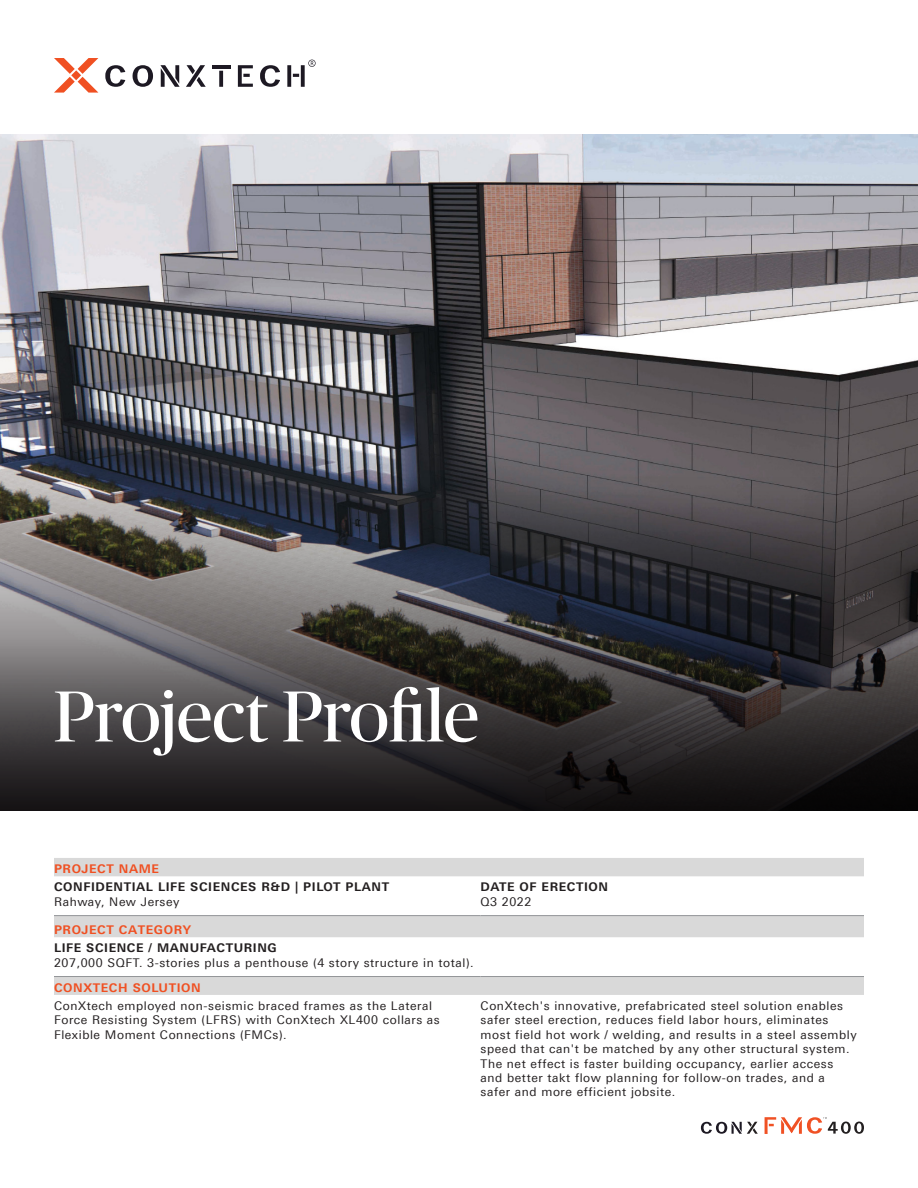
<style>
.page{position:relative;width:918px;height:1188px;background:#fff}
.page>*{position:absolute;margin:0;border:0;box-sizing:border-box;transform-origin:0 0}
.Cover_-_title{font:72px "Publico Banner";color:#fff}
.t1{font:12px/14.4px "Linotype Univers 430";letter-spacing:.05em;color:#231f20}
.t2{font:700 12px "Linotype Univers 630";letter-spacing:.05em;color:#231f20}
.t3{font:700 12px "Linotype Univers 630";letter-spacing:.05em;color:#f05022}
</style>
<div class="page">
<img style="left:0;top:135px;width:918px;height:342px">
<svg style="left:0;top:477px;width:918px;height:156px;background:#4e4d51"></svg>
<svg style="left:0;top:633px;width:918px;height:178px;background:#353233"></svg>
<svg style="left:54px;top:858px;width:810px;height:137px"></svg>
<hr style="left:54px;top:915px;width:427px;height:1px;background:#939598">
<hr style="left:481px;top:915px;width:383px;height:1px;background:#939598">
<hr style="left:54px;top:976px;width:427px;height:1px;background:#939598">
<hr style="left:481px;top:976px;width:383px;height:1px;background:#939598">
<svg style="left:105px;top:65px;width:20px;height:22px"></svg>
<svg style="left:133px;top:65px;width:20px;height:22px"></svg>
<svg style="left:160px;top:65px;width:20px;height:22px"></svg>
<hr style="left:212px;top:65px;width:19px;height:4px;background:#1d1923">
<svg style="left:260px;top:65px;width:20px;height:22px"></svg>
<svg style="left:186px;top:65px;width:20px;height:22px"></svg>
<svg style="left:219px;top:71px;width:4px;height:16px"></svg>
<svg style="left:238px;top:65px;width:15px;height:22px"></svg>
<svg style="left:54px;top:58px;width:44px;height:35px"></svg>
<svg style="left:287px;top:60px;width:29px;height:27px"></svg>
<svg style="left:701px;top:1122px;width:57px;height:12px"></svg>
<svg style="left:765px;top:1117px;width:99px;height:17px"></svg>
<p class="Cover_-_title" style="left:54px;top:668px;width:426px">Project Profile</p>
<p class="t3" style="left:54px;top:862px;width:107px">PROJECT NAME</p>
<p class="t2" style="left:54px;top:880px;width:337px">CONFIDENTIAL LIFE SCIENCES R&amp;D | PILOT PLANT</p>
<p class="t1" style="left:54px;top:894px;width:127px">Rahway, New Jersey</p>
<p class="t2" style="left:481px;top:880px;width:129px">DATE OF ERECTION</p>
<p class="t1" style="left:481px;top:894px;width:52px">Q3 2022</p>
<p class="t3" style="left:54px;top:923px;width:139px">PROJECT CATEGORY</p>
<p class="t2" style="left:54px;top:941px;width:224px">LIFE SCIENCE / MANUFACTURING</p>
<p class="t1" style="left:54px;top:955px;width:421px">207,000 SQFT. 3-stories plus a penthouse (4 story structure in total).</p>
<p class="t3" style="left:54px;top:980px;width:148px">CONXTECH SOLUTION</p>
<p class="t1" style="left:54px;top:999px;width:387px">ConXtech employed non-seismic braced frames as the Lateral<br>Force Resisting System (LFRS) with ConXtech XL400 collars as<br>Flexible Moment Connections (FMCs).</p>
<p class="t1" style="left:481px;top:999px;width:378px">ConXtech's innovative, prefabricated steel solution enables safer steel erection, reduces field labor hours, eliminates most field hot work / welding, and results in a steel assembly speed that can't be matched by any other structural system.<br>The net effect is faster building occupancy, earlier access and better takt flow planning for follow-on trades, and a safer and more efficient jobsite.</p>
</div>
